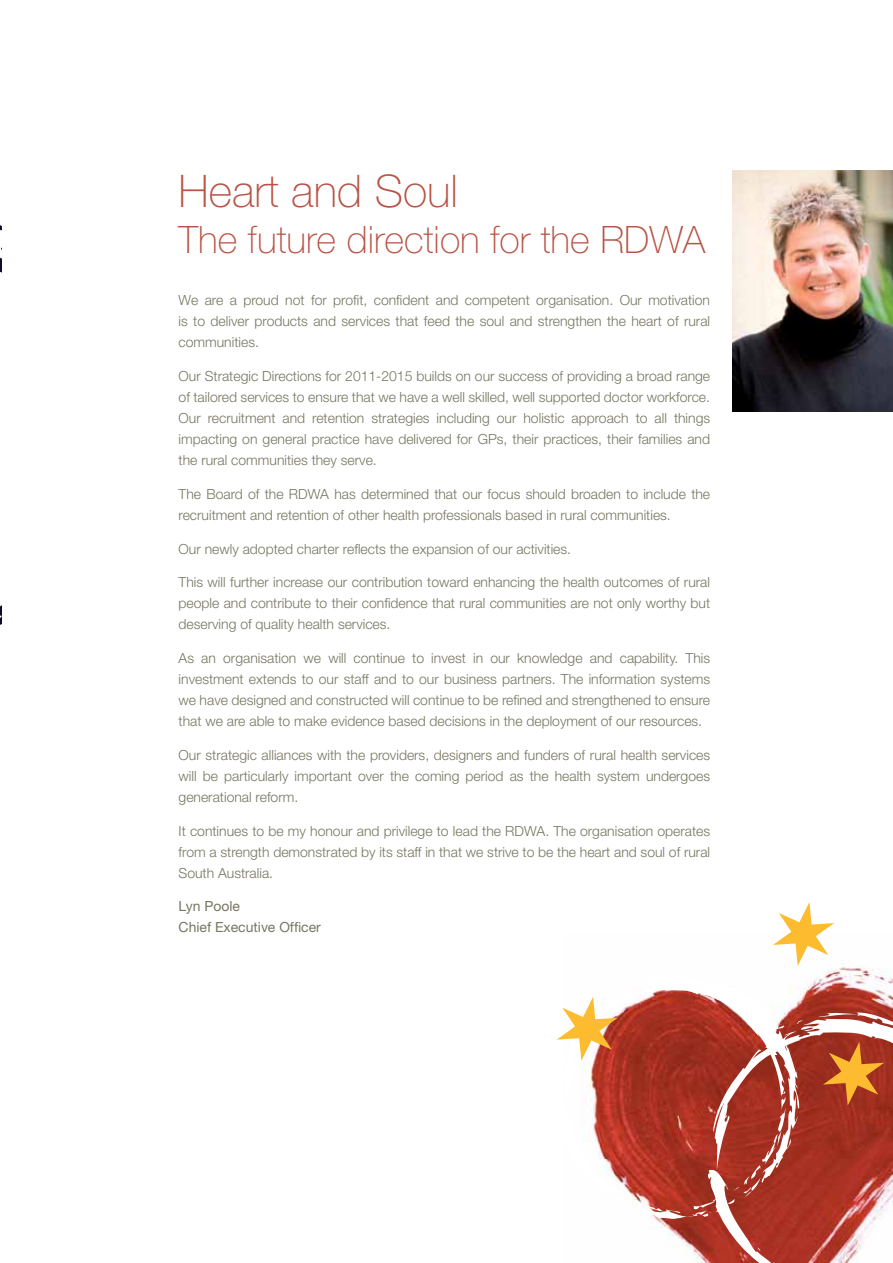
<style>
.page{position:relative;width:893px;height:1263px;background:#fff}
.page>*{position:absolute;margin:0;border:0;box-sizing:border-box;transform-origin:0 0}
.t1{font:100 45px "Helvetica Neue";color:#b85244}
.t2{font:100 37.8px "Helvetica Neue";color:#b85244}
.t3{font:300 13.95px/21px "Helvetica Neue";color:#767662;text-align:justify}
.t4{font:13.95px/21px "Helvetica Neue";color:#767662}
</style>
<div class="page">
<img style="left:802px;top:967px;width:91px;height:30px">
<svg style="left:647px;top:986px;width:148px;height:11px"></svg>
<svg style="left:773px;top:902px;width:61px;height:64px"></svg>
<svg style="left:557px;top:997px;width:336px;height:266px"></svg>
<img style="left:732px;top:170px;width:161px;height:241px">
<h1 class="t1" style="left:179px;top:165px;width:281px">Heart and Soul</h1>
<h2 class="t2" style="left:179px;top:218px;width:528px">The future direction for the RDWA</h2>
<p class="t3" style="left:179px;top:289px;width:533px">We are a proud not for profit, confident and competent organisation. Our motivation is to deliver products and services that feed the soul and strengthen the heart of rural communities.</p>
<p class="t3" style="left:179px;top:365px;width:533px">Our Strategic Directions for 2011-2015 builds on our success of providing a broad range of tailored services to ensure that we have a well skilled, well supported doctor workforce.<br>Our recruitment and retention strategies including our holistic approach to all things impacting on general practice have delivered for GPs, their practices, their families and the rural communities they serve.</p>
<p class="t3" style="left:179px;top:483px;width:533px">The Board of the RDWA has determined that our focus should broaden to include the recruitment and retention of other health professionals based in rural communities.</p>
<p class="t3" style="left:179px;top:538px;width:394px">Our newly adopted charter reflects the expansion of our activities.</p>
<p class="t3" style="left:179px;top:571px;width:533px">This will further increase our contribution toward enhancing the health outcomes of rural people and contribute to their confidence that rural communities are not only worthy but deserving of quality health services.</p>
<p class="t3" style="left:179px;top:647px;width:533px">As an organisation we will continue to invest in our knowledge and capability. This investment extends to our staff and to our business partners. The information systems we have designed and constructed will continue to be refined and strengthened to ensure that we are able to make evidence based decisions in the deployment of our resources.</p>
<p class="t3" style="left:179px;top:744px;width:533px">Our strategic alliances with the providers, designers and funders of rural health services will be particularly important over the coming period as the health system undergoes generational reform.</p>
<p class="t3" style="left:179px;top:820px;width:533px">It continues to be my honour and privilege to lead the RDWA. The organisation operates from a strength demonstrated by its staff in that we strive to be the heart and soul of rural South Australia.</p>
<p class="t4" style="left:179px;top:896px;width:144px">Lyn Poole<br>Chief Executive Officer</p>
</div>
